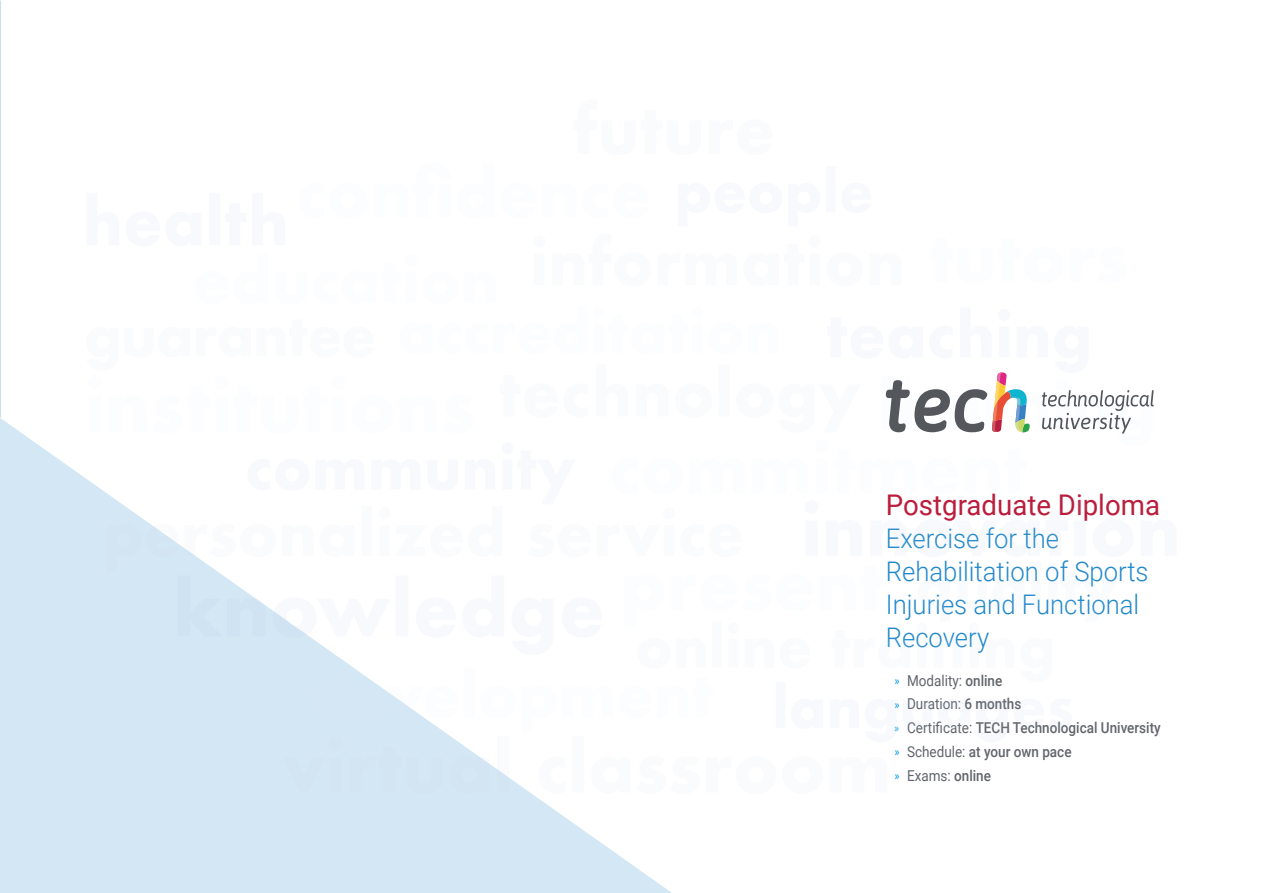
<style>
.page{position:relative;width:1263px;height:893px;background:#fff}
.page>*{position:absolute;margin:0;border:0;box-sizing:border-box;transform-origin:0 0}
.t1{font:28.5px "Roboto";color:#ba1e3c}
.t2{font:300 27px/33px "Roboto";color:#2289cb;scale:.95 1}
.t3{font:500 15px/23.7px "Roboto";color:#61646a;scale:.9 1}
.s1{font-weight:400;font-size:12px;color:#009fe3}
.s2{font-weight:400}
.s3{font-family:"Myriad Pro";font-weight:400;font-size:12px;color:#009fe3}
</style>
<div class="page">
<svg style="left:0;top:418px;width:672px;height:475px;background:#d8e9f5"></svg>
<svg style="left:86px;top:372px;width:1068px;height:422px"></svg>
<h1 class="t1" style="left:886px;top:485px;width:276px">Postgraduate Diploma</h1>
<h2 class="t2" style="left:886px;top:521px;width:278px">Exercise for the<br>Rehabilitation of Sports<br>Injuries and Functional<br>Recovery</h2>
<p class="t3" style="left:894px;top:668px;width:297px"><span class="s1">»</span> <span class="s2">Modality:</span> online<br><span class="s1">»</span> <span class="s2">Duration:</span> 6 months<br><span class="s3">»</span> <span class="s2">Certificate:</span> TECH Technological University <span class="s1">»</span> <span class="s2">Schedule:</span> at your own pace<br><span class="s1">»</span> <span class="s2">Exams:</span> online</p>
</div>
